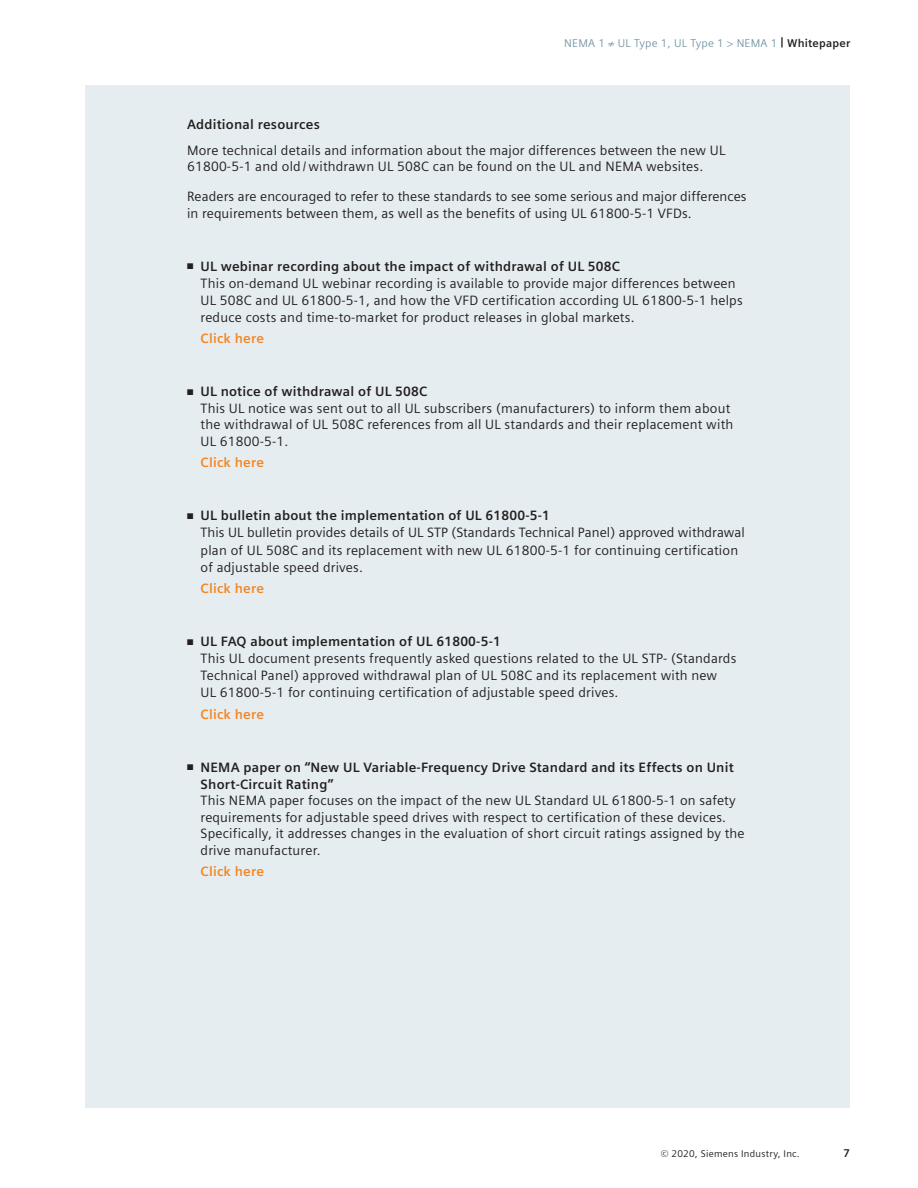
<style>
.page{position:relative;width:918px;height:1188px;background:#fff}
.page>*{position:absolute;margin:0;border:0;box-sizing:border-box;transform-origin:0 0}
.BP_Tx_Roman_9pt_blac{font:13.5px/17px "Siemens Sans";letter-spacing:.015em;color:#231f20}
.BP_Tx_Roman_9pt_blac-2{font:700 13.5px "Siemens Sans";letter-spacing:.015em;color:#f58520}
.BP_SubHd_9pt_Black_s{font:700 13.5px "Siemens Sans";letter-spacing:.015em;color:#231f20}
.t1{font:11.25px "Siemens Sans";letter-spacing:.02em;color:#7b99a9}
.t2{font:700 11.25px "Siemens Sans";color:#231f20}
.t3{font:9.75px "Siemens Sans";letter-spacing:.025em;color:#231f20}
.s1{font-weight:700;color:#231f20}
.s2{font-weight:700}
</style>
<div class="page">
<div style="left:85px;top:85px;width:765px;height:1022px;background:#e5edf1"></div>
<p class="t1" style="left:564px;top:37px;width:288px">NEMA 1 ≠ UL Type 1, UL Type 1 &gt; NEMA 1 <span class="s1">| Whitepaper</span></p>
<p class="BP_SubHd_9pt_Black_s" style="left:187px;top:117px;width:134px">Additional resources</p>
<p class="BP_Tx_Roman_9pt_blac" style="left:187px;top:142px;width:540px;line-height:16.5px">More technical details and information about the major differences between the new UL<br>61800-5-1 and old /withdrawn UL 508C can be found on the UL and NEMA websites.</p>
<p class="BP_Tx_Roman_9pt_blac" style="left:187px;top:189px;width:561px;line-height:16.5px">Readers are encouraged to refer to these standards to see some serious and major differences in requirements between them, as well as the benefits of using UL 61800-5-1 VFDs.</p>
<p class="BP_Tx_Roman_9pt_blac" style="left:201px;top:258px;width:544px;text-indent:-13px">■ <span class="s2">UL webinar recording about the impact of withdrawal of UL 508C<br></span>This on-demand UL webinar recording is available to provide major differences between UL 508C and UL 61800-5-1, and how the VFD certification according UL 61800-5-1 helps reduce costs and time-to-market for product releases in global markets.</p>
<p class="BP_Tx_Roman_9pt_blac-2" style="left:201px;top:331px;width:65px">Click here</p>
<p class="BP_Tx_Roman_9pt_blac" style="left:201px;top:384px;width:534px;line-height:16.5px;text-indent:-13px">■ <span class="s2">UL notice of withdrawal of UL 508C<br></span>This UL notice was sent out to all UL subscribers (manufacturers) to inform them about the withdrawal of UL 508C references from all UL standards and their replacement with UL 61800-5-1.</p>
<p class="BP_Tx_Roman_9pt_blac-2" style="left:201px;top:455px;width:65px">Click here</p>
<p class="BP_Tx_Roman_9pt_blac" style="left:201px;top:507px;width:546px;text-indent:-13px">■ <span class="s2">UL bulletin about the implementation of UL 61800-5-1<br></span>This UL bulletin provides details of UL STP (Standards Technical Panel) approved withdrawal plan of UL 508C and its replacement with new UL 61800-5-1 for continuing certification of adjustable speed drives.</p>
<p class="BP_Tx_Roman_9pt_blac-2" style="left:201px;top:581px;width:65px">Click here</p>
<p class="BP_Tx_Roman_9pt_blac" style="left:201px;top:633px;width:537px;text-indent:-13px">■ <span class="s2">UL FAQ about implementation of UL 61800-5-1<br></span>This UL document presents frequently asked questions related to the UL STP- (Standards Technical Panel) approved withdrawal plan of UL 508C and its replacement with new<br>UL 61800-5-1 for continuing certification of adjustable speed drives.</p>
<p class="BP_Tx_Roman_9pt_blac-2" style="left:201px;top:706px;width:65px">Click here</p>
<p class="BP_Tx_Roman_9pt_blac" style="left:201px;top:759px;width:546px;text-indent:-13px">■ <span class="s2">NEMA paper on “New UL Variable-Frequency Drive Standard and its Effects on Unit Short-Circuit Rating”<br></span>This NEMA paper focuses on the impact of the new UL Standard UL 61800-5-1 on safety requirements for adjustable speed drives with respect to certification of these devices.<br>Specifically, it addresses changes in the evaluation of short circuit ratings assigned by the drive manufacturer.</p>
<p class="BP_Tx_Roman_9pt_blac-2" style="left:201px;top:864px;width:65px">Click here</p>
<p class="t3" style="left:661px;top:1148px;width:140px">© 2020, Siemens Industry, Inc.</p>
<p class="t2" style="left:843px;top:1146px;width:8px">7</p>
</div>
